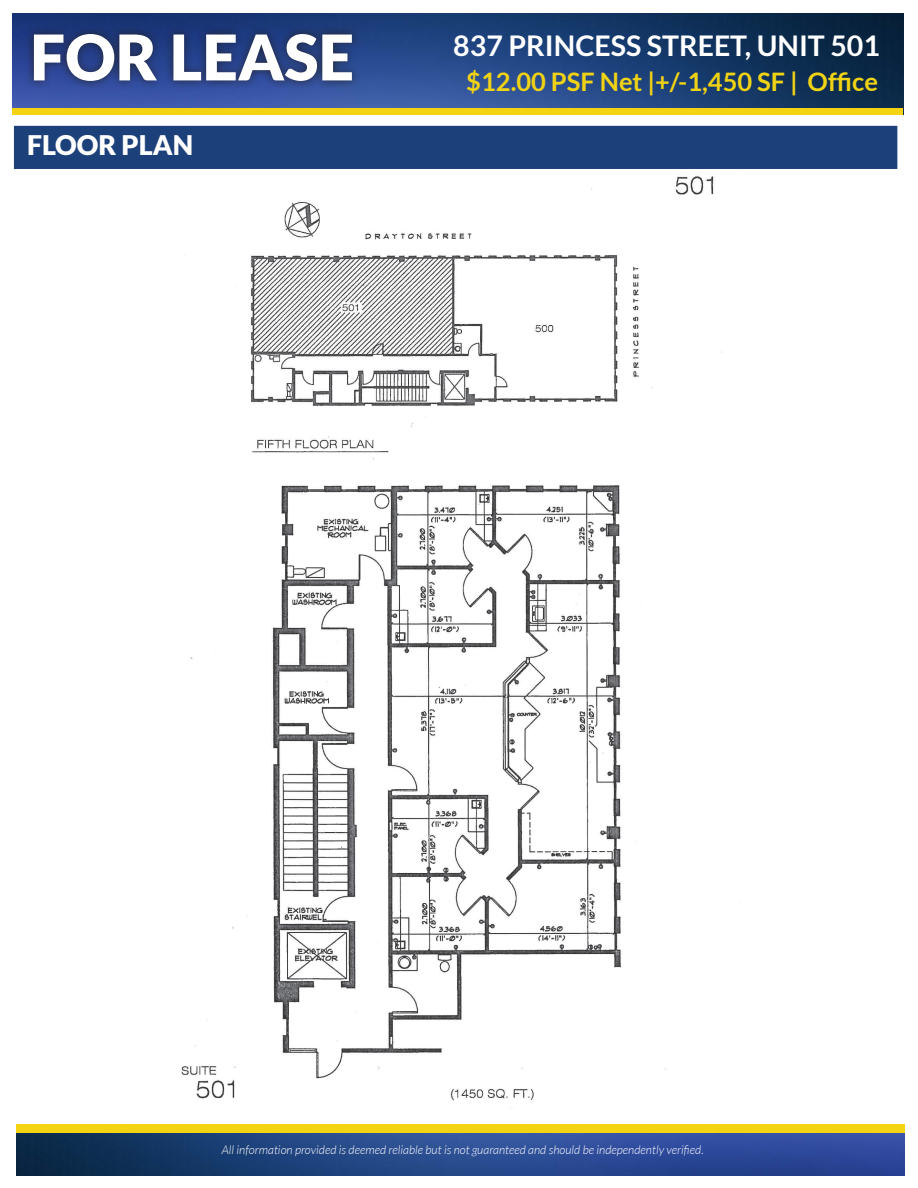
<style>
.page{position:relative;width:918px;height:1188px;background:#fff}
.page>*{position:absolute;margin:0;border:0;box-sizing:border-box;transform-origin:0 0}
.t1{font:900 63px "Lato";color:#fff}
.t2{font:700 28.5px "Lato";color:#fff}
.t3{font:900 27px "Lato";color:#fff}
.t4{font:700 25.5px "Lato";color:#f1d315}
.t5{font:italic 300 12px "Lato";color:#fff}
</style>
<div class="page">
<img style="left:16px;top:1133px;width:888px;height:43px">
<div style="left:16px;top:1124px;width:888px;height:9px;background:#f4d312"></div>
<img style="left:12px;top:13px;width:891px;height:95px">
<div style="left:12px;top:108px;width:891px;height:7px;background:#f4d312"></div>
<div style="left:25px;top:24px;width:336px;height:66px;background:#231f20;opacity:.75"></div>
<img style="left:181px;top:176px;width:541px;height:925px">
<div style="left:14px;top:126px;width:883px;height:43px;background:#1c407a"></div>
<p class="t1" style="left:30px;top:20px;width:326px">FOR LEASE</p>
<p class="t2" style="left:453px;top:30px;width:428px">837 PRINCESS STREET, UNIT 501</p>
<p class="t4" style="left:466px;top:67px;width:413px">$12.00 PSF Net |+/-1,450 SF | Office</p>
<p class="t3" style="left:27px;top:130px;width:167px">FLOOR PLAN</p>
<p class="t5" style="left:222px;top:1144px;width:483px">All information provided is deemed reliable but is not guaranteed and should be independently verified.</p>
</div>
